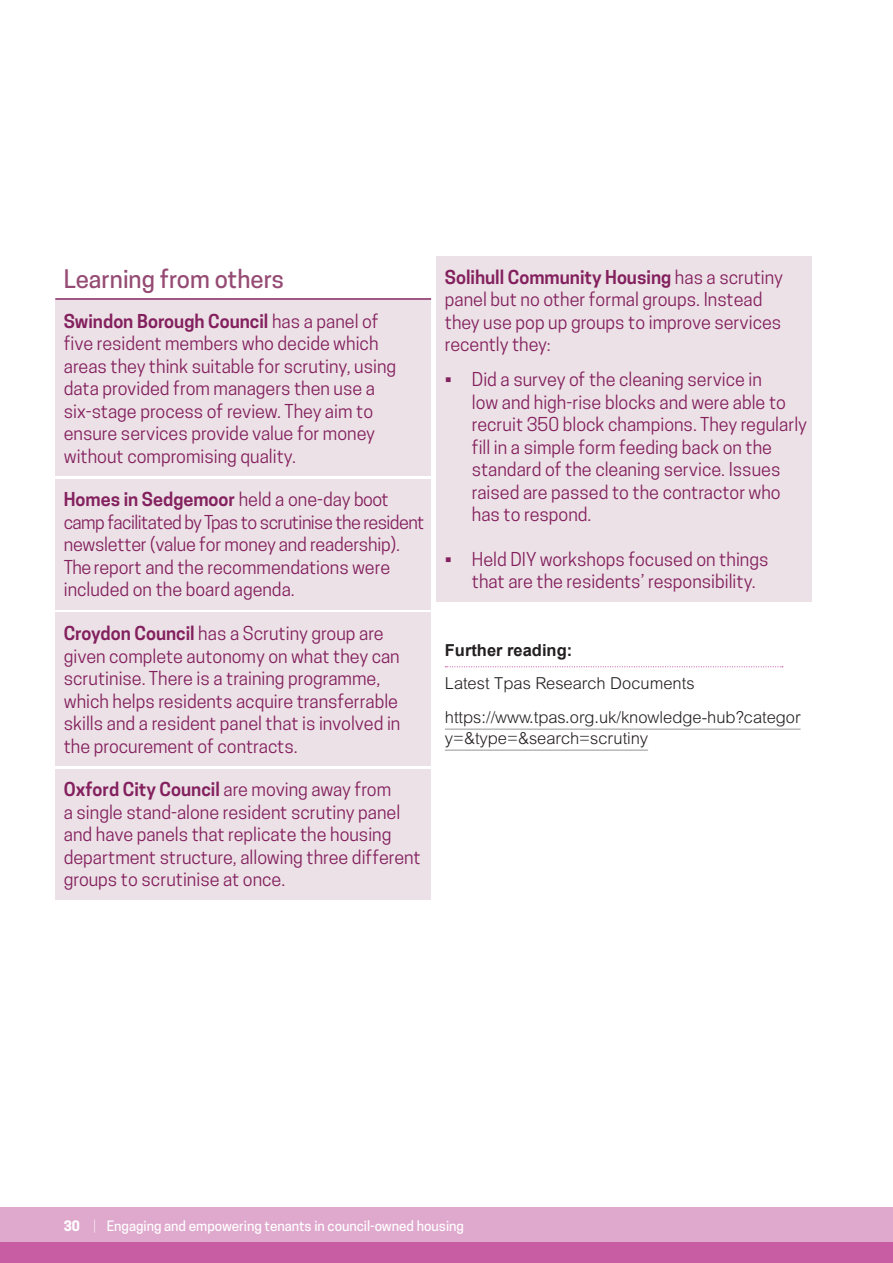
<style>
.page{position:relative;width:893px;height:1263px;background:#fff}
.page>*{position:absolute;margin:0;border:0;box-sizing:border-box;transform-origin:0 0}
.learning_title{font:500 24px "Cooper Hewitt";color:#954b73}
.learning{font:18px/22.5px "Cooper Hewitt";color:#83205e}
._01-body{font:300 16.5px/21px "Arial MT Std";color:#231f20}
.subhead_2{font:700 16.5px "Arial";color:#231f20}
.t1{font:500 13.5px "Cooper Hewitt";color:#fff}
.s1{font-weight:600}
.s2{font-weight:700}
.s3{font-weight:300}
</style>
<div class="page">
<div style="left:0;top:1242px;width:893px;height:21px;background:#c85da3"></div>
<div style="left:0;top:1208px;width:893px;height:34px;background:#dfa9cd"></div>
<hr style="left:55px;top:298px;width:376px;height:2px;background:#83205e">
<div style="left:55px;top:300px;width:376px;height:176px;background:#ece1e6"></div>
<div style="left:55px;top:479px;width:376px;height:130px;background:#ece1e6"></div>
<div style="left:55px;top:612px;width:376px;height:154px;background:#ece1e6"></div>
<div style="left:55px;top:769px;width:376px;height:130px;background:#ece1e6"></div>
<div style="left:436px;top:256px;width:376px;height:108px;background:#ece1e6"></div>
<div style="left:436px;top:359px;width:376px;height:184px;background:#ece1e6"></div>
<div style="left:436px;top:538px;width:376px;height:63px;background:#ece1e6"></div>
<svg style="left:445px;top:666px;width:338px;height:1px"></svg>
<hr style="left:445px;top:729px;width:356px;height:1px;background:#939598">
<hr style="left:445px;top:750px;width:203px;height:1px;background:#939598">
<p class="learning_title" style="left:64px;top:265px;width:222px">Learning from others</p>
<p class="learning" style="left:64px;top:310px;width:334px"><span class="s1">Swindon Borough Council</span> has a panel of five resident members who decide which areas they think suitable for scrutiny, using data provided from managers then use a six-stage process of review. They aim to ensure services provide value for money without compromising quality.</p>
<p class="learning" style="left:64px;top:488px;width:362px"><span class="s1">Homes in Sedgemoor</span> held a one-day boot camp facilitated by Tpas to scrutinise the resident newsletter (value for money and readership).<br>The report and the recommendations were included on the board agenda.</p>
<p class="learning" style="left:64px;top:622px;width:338px"><span class="s1">Croydon Council</span> has a Scrutiny group are given complete autonomy on what they can scrutinise. There is a training programme, which helps residents acquire transferrable skills and a resident panel that is involved in the procurement of contracts.</p>
<p class="learning" style="left:64px;top:778px;width:358px"><span class="s1">Oxford City Council</span> are moving away from<br>a single stand-alone resident scrutiny panel and have panels that replicate the housing department structure, allowing three different groups to scrutinise at once.</p>
<p class="learning" style="left:445px;top:266px;width:340px"><span class="s1">Solihull Community Housing</span> has a scrutiny panel but no other formal groups. Instead they use pop up groups to improve services recently they:</p>
<p class="learning" style="left:472px;top:368px;width:337px;text-indent:-27px">• Did a survey of the cleaning service in<br>low and high-rise blocks and were able to recruit 350 block champions. They regularly fill in a simple form feeding back on the standard of the cleaning service. Issues raised are passed to the contractor who has to respond.</p>
<p class="learning" style="left:472px;top:548px;width:298px;text-indent:-27px">• Held DIY workshops focused on things that are the residents’ responsibility.</p>
<p class="subhead_2" style="left:445px;top:639px;width:129px">Further reading:</p>
<p class="_01-body" style="left:445px;top:673px;width:251px">Latest Tpas Research Documents</p>
<p class="_01-body" style="left:445px;top:707px;width:357px">https://www.tpas.org.uk/knowledge-hub?categor y=&amp;type=&amp;search=scrutiny</p>
<p class="t1" style="left:64px;top:1218px;width:402px"><span class="s2">30</span> <span class="s3">|</span> Engaging and empowering tenants in council-owned housing</p>
</div>
